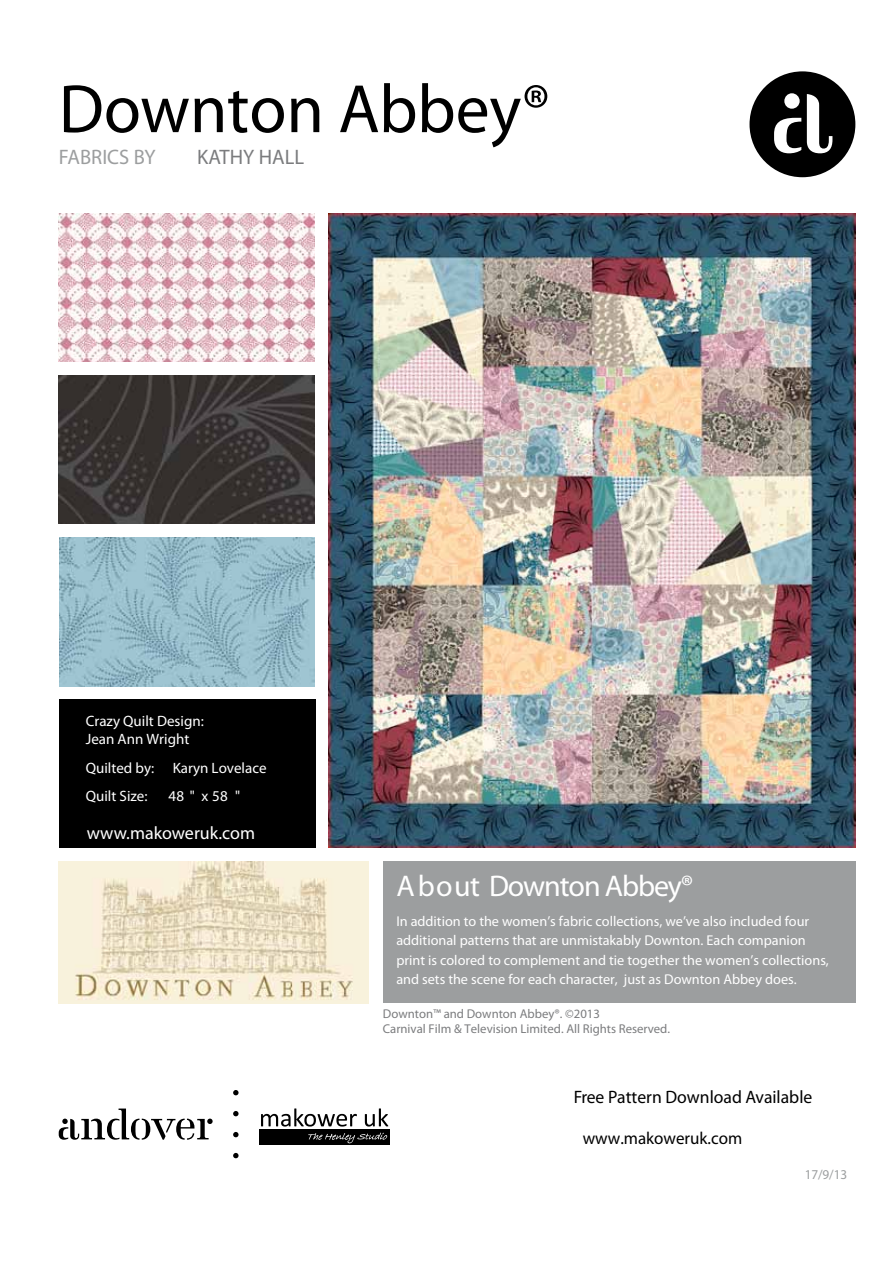
<style>
.page{position:relative;width:893px;height:1263px;background:#fff}
.page>*{position:absolute;margin:0;border:0;box-sizing:border-box;transform-origin:0 0}
.t1{font:700 69px "Sentinel";color:#000}
.t2{font:500 30px "Sweet Sans Pro";letter-spacing:-.035em;color:#fff}
.t3{font:21px "Sweet Sans Pro";color:#9c9e9f}
.t4{font:700 21px "Sweet Sans Pro";color:#7b7c7e}
.t5{font:18px "Sweet Sans";color:#000}
.t6{font:18px "Myriad Pro";color:#fff}
.t7{font:500 17.4px "Sweet Sans Pro";color:#000}
.t8{font:700 15px/28.5px "Sweet Sans Pro";color:#fff}
.t9{font:15px "Sweet Sans Pro";color:#fff}
.t10{font:500 14.25px/19.5px "Sentinel";color:#fff}
.t11{font:500 13.5px "Sweet Sans Pro";color:#9c9e9f}
.t12{font:500 12.75px/15px "Sweet Sans Pro";color:#7b7c7e}
.s1{font-weight:400}
.s2{color:#000}
</style>
<div class="page">
<div style="left:749px;top:71px;width:106px;height:106px;background:#000;border-radius:50%"></div>
<svg style="left:774px;top:118px;width:27px;height:35px"></svg>
<svg style="left:807px;top:94px;width:25px;height:59px"></svg>
<div style="left:784px;top:93px;width:16px;height:16px;background:#fff;border-radius:50%"></div>
<div style="left:259px;top:1130px;width:131px;height:15px;background:#000"></div>
<svg style="left:261px;top:1108px;width:96px;height:18px"></svg>
<svg style="left:365px;top:1108px;width:23px;height:18px"></svg>
<svg style="left:308px;top:1133px;width:79px;height:10px"></svg>
<svg style="left:233px;top:1153px;width:6px;height:5px"></svg>
<svg style="left:233px;top:1132px;width:6px;height:5px"></svg>
<svg style="left:233px;top:1111px;width:6px;height:5px"></svg>
<svg style="left:233px;top:1090px;width:6px;height:5px"></svg>
<svg style="left:59px;top:1108px;width:154px;height:32px"></svg>
<div style="left:59px;top:699px;width:256px;height:149px;background:#000"></div>
<div style="left:383px;top:862px;width:472px;height:141px;background:#9c9e9f"></div>
<img style="left:329px;top:213px;width:526px;height:635px">
<img style="left:59px;top:213px;width:256px;height:149px">
<img style="left:59px;top:537px;width:256px;height:149px">
<img style="left:59px;top:375px;width:256px;height:149px">
<img style="left:59px;top:861px;width:309px;height:142px">
<h1 class="t1" style="left:59px;top:66px;width:493px">Downton Abbey®</h1>
<h3 class="t3" style="left:59px;top:144px;width:98px">FABRICS BY</h3>
<h3 class="t4" style="left:197px;top:144px;width:109px">KATHY HALL</h3>
<p class="t9" style="left:86px;top:712px;width:120px">Crazy Quilt Design:</p>
<p class="t8" style="left:86px;top:725px;width:182px">Jean Ann Wright<br><span class="s1">Quilted by:</span> Karyn Lovelace<br><span class="s1">Quilt Size:</span></p>
<p class="t8" style="left:169px;top:782px;width:73px">48 " x 58 "</p>
<p class="t6" style="left:87px;top:822px;width:213px">www.makoweruk.com<span class="s2">www.</span></p>
<h2 class="t2" style="left:396px;top:867px;width:299px">About Downton Abbey®</h2>
<p class="t10" style="left:396px;top:911px;width:434px">In addition to the women’s fabric collections, we’ve also included four additional patterns that are unmistakably Downton. Each companion print is colored to complement and tie together the women’s collections, and sets the scene for each character, just as Downton Abbey does.</p>
<p class="t12" style="left:383px;top:1006px;width:289px">Downton™ and Downton Abbey®. ©2013<br>Carnival Film &amp; Television Limited. All Rights Reserved.</p>
<p class="t5" style="left:574px;top:1086px;width:240px">Free Pattern Download Available</p>
<p class="t7" style="left:583px;top:1127px;width:161px">www.makoweruk.com</p>
<p class="t11" style="left:805px;top:1166px;width:44px">17/9/13</p>
</div>
